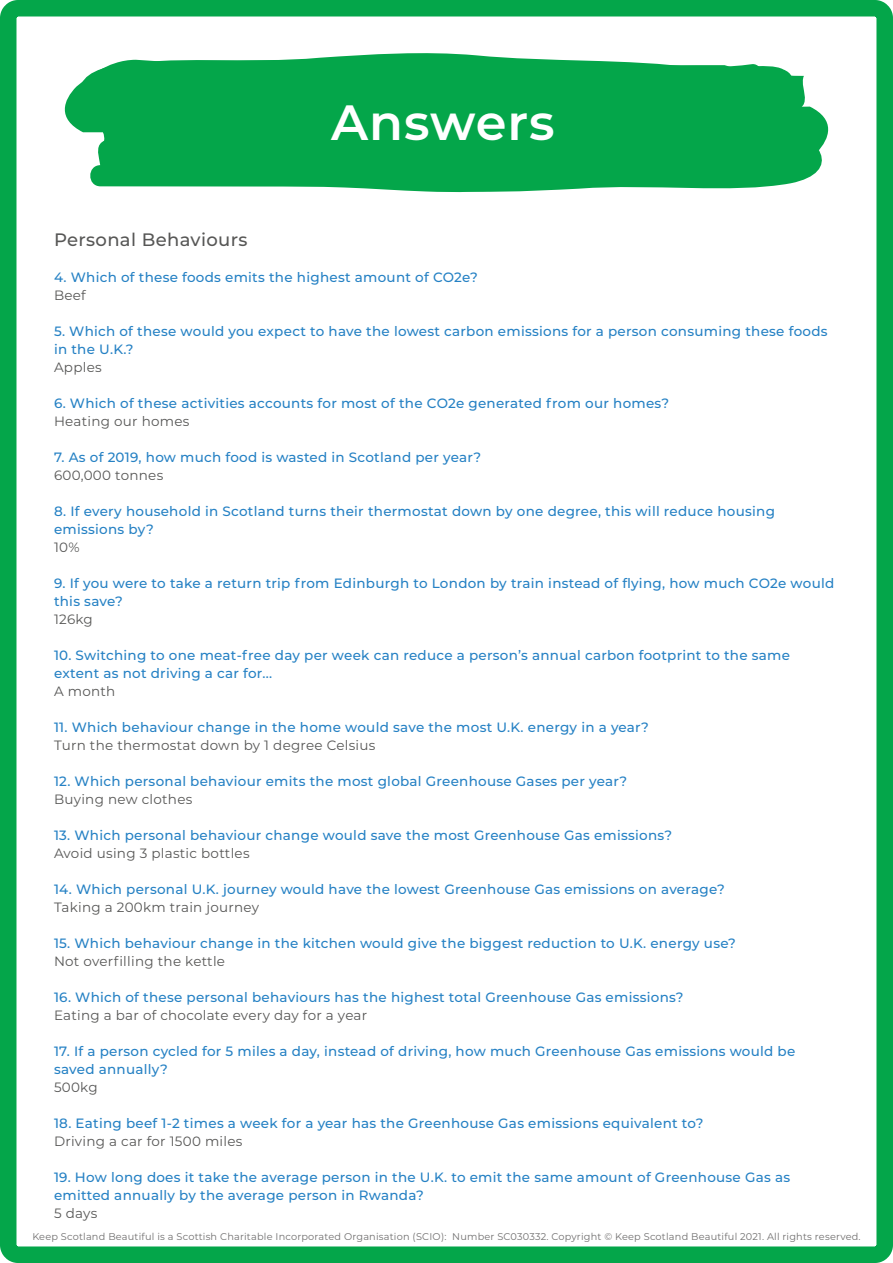
<style>
.page{position:relative;width:893px;height:1263px;background:#fff}
.page>*{position:absolute;margin:0;border:0;box-sizing:border-box;transform-origin:0 0}
.t1{font:600 49.5px "Montserrat";letter-spacing:.02em;color:#fff}
.t2{font:500 18px "Montserrat";letter-spacing:.02em;color:#575756}
.t3{font:500 13.5px/18px "Montserrat";letter-spacing:.02em;color:#2581c4}
.t4{font:13.5px "Montserrat";letter-spacing:.02em;color:#575756}
.t5{font:9.75px "Montserrat";letter-spacing:.02em;color:#706f6f}
</style>
<div class="page">
<div style="left:0;top:0;width:893px;height:1263px;border:16px solid #04a64a;border-radius:10px"></div>
<svg style="left:132px;top:53px;width:429px;height:7px"></svg>
<svg style="left:65px;top:60px;width:763px;height:118px;background:#1aad5a"></svg>
<div style="left:322px;top:61px;width:441px;height:29px;background:#04a64a"></div>
<svg style="left:87px;top:138px;width:720px;height:54px;background:#1bae5a"></svg>
<h1 class="t1" style="left:331px;top:87px;width:225px">Answers</h1>
<h2 class="t2" style="left:54px;top:227px;width:195px">Personal Behaviours</h2>
<p class="t3" style="left:54px;top:268px;width:425px">4. Which of these foods emits the highest amount of CO2e?</p>
<p class="t4" style="left:54px;top:286px;width:33px">Beef</p>
<p class="t3" style="left:54px;top:322px;width:775px">5. Which of these would you expect to have the lowest carbon emissions for a person consuming these foods in the U.K.?</p>
<p class="t4" style="left:54px;top:358px;width:49px">Apples</p>
<p class="t3" style="left:54px;top:394px;width:617px">6. Which of these activities accounts for most of the CO2e generated from our homes?</p>
<p class="t4" style="left:54px;top:412px;width:137px">Heating our homes</p>
<p class="t3" style="left:54px;top:448px;width:429px">7. As of 2019, how much food is wasted in Scotland per year?</p>
<p class="t4" style="left:54px;top:466px;width:111px">600,000 tonnes</p>
<p class="t3" style="left:54px;top:502px;width:722px">8. If every household in Scotland turns their thermostat down by one degree, this will reduce housing emissions by?</p>
<p class="t4" style="left:54px;top:538px;width:27px">10%</p>
<p class="t3" style="left:54px;top:574px;width:782px">9. If you were to take a return trip from Edinburgh to London by train instead of flying, how much CO2e would this save?</p>
<p class="t4" style="left:54px;top:610px;width:40px">126kg</p>
<p class="t3" style="left:54px;top:646px;width:738px">10. Switching to one meat-free day per week can reduce a person’s annual carbon footprint to the same extent as not driving a car for...</p>
<p class="t4" style="left:54px;top:682px;width:63px">A month</p>
<p class="t3" style="left:54px;top:718px;width:596px">11. Which behaviour change in the home would save the most U.K. energy in a year?</p>
<p class="t4" style="left:54px;top:736px;width:323px">Turn the thermostat down by 1 degree Celsius</p>
<p class="t3" style="left:54px;top:772px;width:575px">12. Which personal behaviour emits the most global Greenhouse Gases per year?</p>
<p class="t4" style="left:54px;top:790px;width:140px">Buying new clothes</p>
<p class="t3" style="left:54px;top:826px;width:620px">13. Which personal behaviour change would save the most Greenhouse Gas emissions?</p>
<p class="t4" style="left:54px;top:844px;width:197px">Avoid using 3 plastic bottles</p>
<p class="t3" style="left:54px;top:880px;width:672px">14. Which personal U.K. journey would have the lowest Greenhouse Gas emissions on average?</p>
<p class="t4" style="left:54px;top:898px;width:207px">Taking a 200km train journey</p>
<p class="t3" style="left:54px;top:934px;width:683px">15. Which behaviour change in the kitchen would give the biggest reduction to U.K. energy use?</p>
<p class="t4" style="left:54px;top:952px;width:173px">Not overfilling the kettle</p>
<p class="t3" style="left:54px;top:988px;width:631px">16. Which of these personal behaviours has the highest total Greenhouse Gas emissions?</p>
<p class="t4" style="left:54px;top:1006px;width:315px">Eating a bar of chocolate every day for a year</p>
<p class="t3" style="left:54px;top:1042px;width:743px">17. If a person cycled for 5 miles a day, instead of driving, how much Greenhouse Gas emissions would be saved annually?</p>
<p class="t4" style="left:54px;top:1078px;width:45px">500kg</p>
<p class="t3" style="left:54px;top:1114px;width:651px">18. Eating beef 1-2 times a week for a year has the Greenhouse Gas emissions equivalent to?</p>
<p class="t4" style="left:54px;top:1132px;width:190px">Driving a car for 1500 miles</p>
<p class="t3" style="left:54px;top:1168px;width:738px">19. How long does it take the average person in the U.K. to emit the same amount of Greenhouse Gas as emitted annually by the average person in Rwanda?</p>
<p class="t4" style="left:54px;top:1204px;width:45px">5 days</p>
<p class="t5" style="left:32px;top:1229px;width:830px">Keep Scotland Beautiful is a Scottish Charitable Incorporated Organisation (SCIO): Number SC030332. Copyright © Keep Scotland Beautiful 2021. All rights reserved.</p>
</div>
